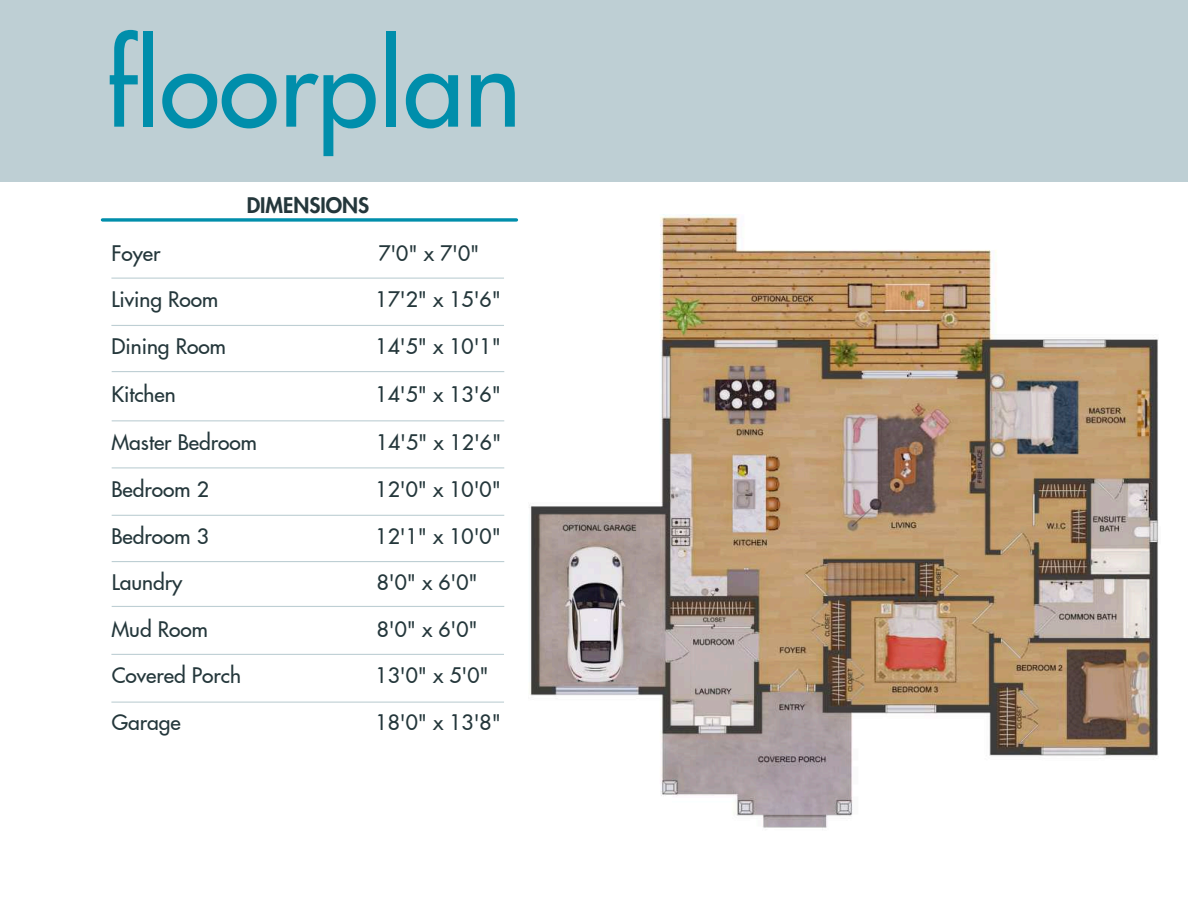
<style>
.page{position:relative;width:1188px;height:918px;background:#fff}
.page>*{position:absolute;margin:0;border:0;box-sizing:border-box;transform-origin:0 0}
.t1{font:500 109.95px "Futura LT Pro";color:#008eab}
.t2{font:500 21px "Futura LT Pro";color:#24373b}
.t3{font:800 21px "Futura LT Pro";color:#24373b}
</style>
<div class="page">
<div style="left:0;top:0;width:1188px;height:181px;background:#becfd4"></div>
<hr style="left:111px;top:325px;width:393px;height:1px;background:#becfd4">
<hr style="left:112px;top:371px;width:392px;height:1px;background:#becfd4">
<hr style="left:112px;top:420px;width:392px;height:1px;background:#becfd4">
<hr style="left:112px;top:467px;width:392px;height:1px;background:#becfd4">
<hr style="left:112px;top:515px;width:392px;height:1px;background:#becfd4">
<hr style="left:112px;top:561px;width:392px;height:1px;background:#becfd4">
<hr style="left:112px;top:606px;width:392px;height:1px;background:#becfd4">
<hr style="left:111px;top:654px;width:393px;height:1px;background:#becfd4">
<hr style="left:111px;top:278px;width:393px;height:1px;background:#becfd4">
<svg style="left:102px;top:218px;width:414px;height:4px;background:#279fb7"></svg>
<img style="left:529px;top:214px;width:630px;height:614px">
<hr style="left:111px;top:702px;width:393px;height:1px;background:#becfd4">
<h1 class="t1" style="left:105px;top:4px;width:418px">floorplan</h1>
<p class="t3" style="left:247px;top:189px;width:124px">DIMENSIONS</p>
<p class="t2" style="left:111px;top:237px;width:51px">Foyer</p>
<p class="t2" style="left:378px;top:237px;width:102px">7'0" x 7'0"</p>
<p class="t2" style="left:111px;top:284px;width:108px">Living Room</p>
<p class="t2" style="left:111px;top:331px;width:116px">Dining Room</p>
<p class="t2" style="left:111px;top:378px;width:66px">Kitchen</p>
<p class="t2" style="left:111px;top:426px;width:147px">Master Bedroom</p>
<p class="t2" style="left:376px;top:284px;width:127px">17'2" x 15'6"</p>
<p class="t2" style="left:376px;top:331px;width:127px">14'5" x 10'1"</p>
<p class="t2" style="left:376px;top:378px;width:127px">14'5" x 13'6"</p>
<p class="t2" style="left:376px;top:426px;width:127px">14'5" x 12'6"</p>
<p class="t2" style="left:111px;top:473px;width:99px">Bedroom 2</p>
<p class="t2" style="left:376px;top:473px;width:127px">12'0" x 10'0"</p>
<p class="t2" style="left:111px;top:521px;width:99px">Bedroom 3</p>
<p class="t2" style="left:376px;top:521px;width:127px">12'1" x 10'0"</p>
<p class="t2" style="left:112px;top:567px;width:72px">Laundry</p>
<p class="t2" style="left:377px;top:567px;width:102px">8'0" x 6'0"</p>
<p class="t2" style="left:111px;top:614px;width:98px">Mud Room</p>
<p class="t2" style="left:112px;top:660px;width:131px">Covered Porch</p>
<p class="t2" style="left:377px;top:614px;width:102px">8'0" x 6'0"</p>
<p class="t2" style="left:376px;top:660px;width:115px">13'0" x 5'0"</p>
<p class="t2" style="left:112px;top:706px;width:70px">Garage</p>
<p class="t2" style="left:376px;top:706px;width:127px">18'0" x 13'8"</p>
</div>
